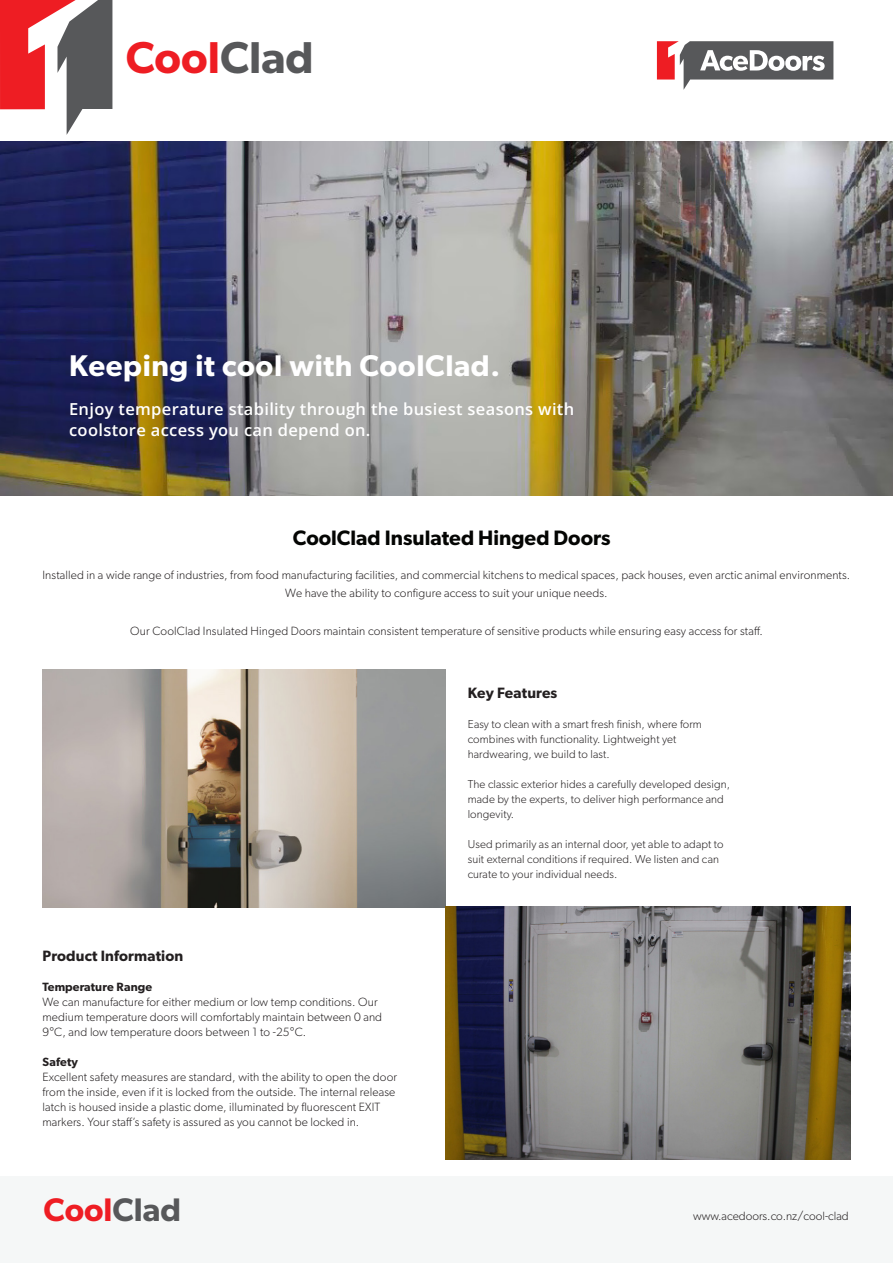
<style>
.page{position:relative;width:893px;height:1263px;background:#fff}
.page>*{position:absolute;margin:0;border:0;box-sizing:border-box;transform-origin:0 0}
.t1{font:600 44.7px "Gibson";color:#ee1d23}
.t2{font:600 32.7px "Gibson";color:#ee1d23}
.t3{font:600 30px "Gibson";letter-spacing:.02em;color:#fff}
.t4{font:600 20.85px "Gibson";color:#040503}
.t5{font:600 16.5px/21px "Open Sans";letter-spacing:.02em;color:#fff}
.t6{font:600 15px "Gibson";letter-spacing:.01em;color:#231f20}
.t7{font:300 12px/18.8px "Gibson";letter-spacing:.01em;color:#231f20;text-align:center}
.t8{font:600 12px "Gibson";letter-spacing:.01em;color:#231f20}
.t9{font:300 11.55px "Gibson";letter-spacing:.01em;color:#231f20}
.s1{color:#57585a}
</style>
<div class="page">
<img style="left:43px;top:669px;width:403px;height:239px">
<img style="left:446px;top:906px;width:404px;height:253px">
<img style="left:0;top:142px;width:893px;height:353px">
<div style="left:0;top:1176px;width:893px;height:87px;background:#f5f7f7"></div>
<svg style="left:0;top:0;width:112px;height:135px"></svg>
<svg style="left:657px;top:41px;width:176px;height:49px"></svg>
<p class="t1" style="left:126px;top:31px;width:189px">Cool<span class="s1">Clad</span></p>
<p class="t3" style="left:69px;top:348px;width:433px">Keeping it cool with CoolClad.</p>
<p class="t5" style="left:69px;top:398px;width:507px">Enjoy temperature stability through the busiest seasons with coolstore access you can depend on.</p>
<p class="t4" style="left:293px;top:525px;width:319px">CoolClad Insulated Hinged Doors</p>
<p class="t7" style="left:43px;top:565px;width:809px">Installed in a wide range of industries, from food manufacturing facilities, and commercial kitchens to medical spaces, pack houses, even arctic animal environments.<br>We have the ability to configure access to suit your unique needs.</p>
<p class="t7" style="left:130px;top:621px;width:634px">Our CoolClad Insulated Hinged Doors maintain consistent temperature of sensitive products while ensuring easy access for staff.</p>
<p class="t6" style="left:43px;top:947px;width:142px">Product Information</p>
<p class="t8" style="left:43px;top:980px;width:111px">Temperature Range</p>
<p class="t7" style="left:43px;top:992px;width:337px">We can manufacture for either medium or low temp conditions. Our</p>
<p class="t7" style="left:43px;top:1007px;width:341px">medium temperature doors will comfortably maintain between 0 and</p>
<p class="t7" style="left:43px;top:1022px;width:265px">9°C, and low temperature doors between 1 to -25°C.</p>
<p class="t8" style="left:43px;top:1055px;width:37px">Safety</p>
<p class="t7" style="left:43px;top:1067px;width:356px">Excellent safety measures are standard, with the ability to open the door</p>
<p class="t7" style="left:43px;top:1082px;width:354px">from the inside, even if it is locked from the outside. The internal release</p>
<p class="t7" style="left:43px;top:1097px;width:339px">latch is housed inside a plastic dome, illuminated by fluorescent EXIT</p>
<p class="t7" style="left:43px;top:1112px;width:318px">markers. Your staff’s safety is assured as you cannot be locked in.</p>
<p class="t2" style="left:44px;top:1190px;width:139px">Cool<span class="s1">Clad</span></p>
<p class="t6" style="left:468px;top:684px;width:91px">Key Features</p>
<p class="t9" style="left:468px;top:717px;width:236px">Easy to clean with a smart fresh finish, where form</p>
<p class="t9" style="left:468px;top:732px;width:210px">combines with functionality. Lightweight yet</p>
<p class="t9" style="left:468px;top:747px;width:143px">hardwearing, we build to last.</p>
<p class="t9" style="left:468px;top:777px;width:264px">The classic exterior hides a carefully developed design,</p>
<p class="t9" style="left:468px;top:792px;width:258px">made by the experts, to deliver high performance and</p>
<p class="t9" style="left:468px;top:807px;width:48px">longevity.</p>
<p class="t9" style="left:468px;top:837px;width:257px">Used primarily as an internal door, yet able to adapt to</p>
<p class="t9" style="left:468px;top:852px;width:253px">suit external conditions if required. We listen and can</p>
<p class="t9" style="left:468px;top:867px;width:151px">curate to your individual needs.</p>
<p class="t7" style="left:693px;top:1206px;width:157px">www.acedoors.co.nz/cool-clad</p>
</div>
